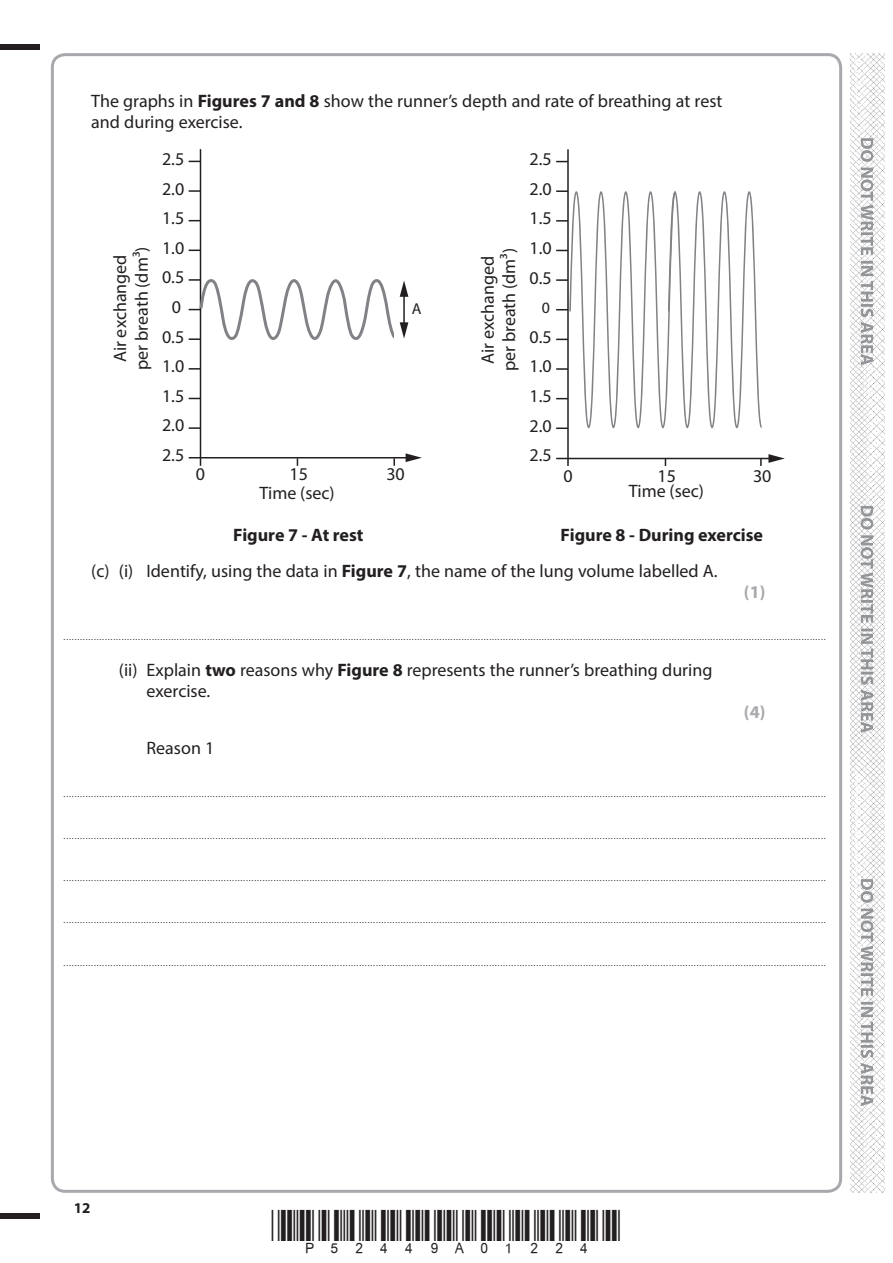
<style>
.page{position:relative;width:893px;height:1263px;background:#fff}
.page>*{position:absolute;margin:0;border:0;box-sizing:border-box;transform-origin:0 0}
.t1{font:18px/29.5px "Myriad Pro";color:#231f20}
.t2{font:700 18px "Myriad Pro";color:#231f20}
.t3{font:700 18px "Myriad Pro";color:#a8a9ad}
.t4{font:15.9px "Myriad Pro";color:#231f20}
.t5{font:700 15px "Myriad Pro";color:#231f20}
.t6{font:9px "Myriad Pro";color:#231f20}
.s1{font-weight:700}
</style>
<div class="page">
<div style="left:0;top:44px;width:40px;height:5px;background:#231f20"></div>
<div style="left:0;top:1214px;width:40px;height:5px;background:#231f20"></div>
<img style="left:850px;top:53px;width:34px;height:1140px">
<svg style="left:860px;top:138px;width:13px;height:968px"></svg>
<hr style="left:200px;top:149px;width:1px;height:317px;background:#231f20">
<hr style="left:189px;top:457px;width:219px;height:1px;background:#231f20">
<svg style="left:405px;top:453px;width:17px;height:9px"></svg>
<svg style="left:189px;top:190px;width:11px;height:2px"></svg>
<svg style="left:189px;top:368px;width:11px;height:2px"></svg>
<svg style="left:189px;top:427px;width:11px;height:2px"></svg>
<hr style="left:567px;top:149px;width:1px;height:317px;background:#231f20">
<hr style="left:556px;top:458px;width:215px;height:1px;background:#231f20">
<svg style="left:768px;top:454px;width:16px;height:9px"></svg>
<svg style="left:556px;top:190px;width:205px;height:239px"></svg>
<svg style="left:189px;top:272px;width:220px;height:75px"></svg>
<svg style="left:664px;top:459px;width:2px;height:7px"></svg>
<svg style="left:393px;top:458px;width:2px;height:8px"></svg>
<h1 class="t1" style="left:91px;top:92px;width:632px;line-height:21px">The graphs in <span class="s1">Figures 7 and 8</span> show the runner’s depth and rate of breathing at rest and during exercise.</h1>
<h1 class="t1" style="left:162px;top:145px;width:24px;text-align:center">2.5<br>2.0<br>1.5<br>1.0<br>0.5<br>0<br>0.5<br>1.0<br>1.5<br>2.0<br>2.5</h1>
<h1 class="t1" style="left:529px;top:145px;width:24px;text-align:justify">2.5<br>2.0<br>1.5<br>1.0<br>0.5</h1>
<h2 class="t4" style="left:542px;top:302px;width:10px">0</h2>
<h1 class="t1" style="left:529px;top:323px;width:24px;text-align:justify">0.5<br>1.0<br>1.5<br>2.0<br>2.5</h1>
<h1 class="t1" style="left:110px;top:370px;width:125px;line-height:21.6px;text-align:center;rotate:-90deg">Air exchanged per breath (dm³)</h1>
<h1 class="t1" style="left:478px;top:371px;width:125px;line-height:21.6px;text-align:center;rotate:-90deg">Air exchanged per breath (dm³)</h1>
<h2 class="t4" style="left:412px;top:303px;width:11px">A</h2>
<h1 class="t1" style="left:196px;top:460px;width:11px">0</h1>
<h1 class="t1" style="left:289px;top:460px;width:20px">15</h1>
<h1 class="t1" style="left:386px;top:460px;width:20px">30</h1>
<h1 class="t1" style="left:259px;top:479px;width:77px">Time (sec)</h1>
<h1 class="t1" style="left:563px;top:462px;width:11px">0</h1>
<h1 class="t1" style="left:657px;top:462px;width:20px">15</h1>
<h1 class="t1" style="left:753px;top:462px;width:20px">30</h1>
<h1 class="t1" style="left:628px;top:477px;width:77px">Time (sec)</h1>
<h1 class="t1" style="left:91px;top:518px;width:673px;line-height:36px;text-indent:469px"><span class="s1">Figure 8 - During exercise </span>(c) (i) Identify, using the data in <span class="s1">Figure 7</span>, the name of the lung volume labelled A.</h1>
<h1 class="t3" style="left:743px;top:585px;width:23px">(1)</h1>
<p class="t6" style="left:64px;top:634px;width:763px">....................................................................................................................................................................................................................................................................................</p>
<h1 class="t1" style="left:146px;top:661px;width:567px;line-height:21px;text-indent:-28px">(ii) Explain <span class="s1">two</span> reasons why <span class="s1">Figure 8</span> represents the runner’s breathing during exercise.</h1>
<h1 class="t3" style="left:744px;top:705px;width:23px">(4)</h1>
<h1 class="t1" style="left:146px;top:735px;width:69px">Reason 1</h1>
<h1 class="t2" style="left:233px;top:528px;width:132px">Figure 7 - At rest</h1>
<p class="t6" style="left:64px;top:790px;width:763px">....................................................................................................................................................................................................................................................................................</p>
<p class="t6" style="left:64px;top:832px;width:763px">....................................................................................................................................................................................................................................................................................</p>
<p class="t6" style="left:64px;top:875px;width:763px">....................................................................................................................................................................................................................................................................................</p>
<p class="t6" style="left:64px;top:917px;width:763px">....................................................................................................................................................................................................................................................................................</p>
<p class="t6" style="left:64px;top:959px;width:763px">....................................................................................................................................................................................................................................................................................</p>
<h3 class="t5" style="left:74px;top:1202px;width:18px">12</h3>
</div>
